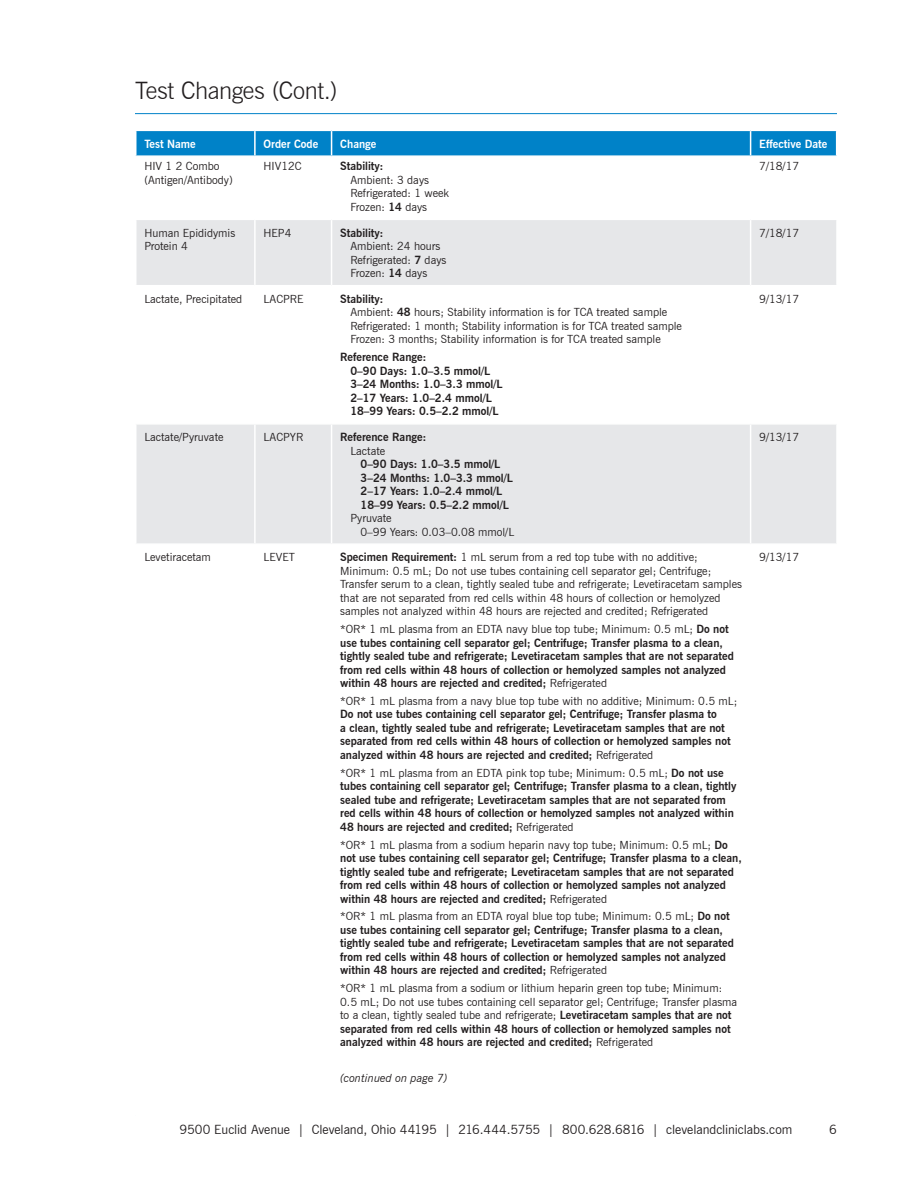
<style>
.page{position:relative;width:918px;height:1188px;background:#fff}
.page>*{position:absolute;margin:0;border:0;box-sizing:border-box;transform-origin:0 0}
.t1{font:300 24px "News Gothic BT";letter-spacing:-.015em;color:#231f20}
.t2{font:12.75px "News Gothic BT";letter-spacing:-.005em;color:#231f20}
.t3{font:700 11.25px/13.5px "News Gothic BT";color:#231f20}
.t4{font:11.25px/13.5px "News Gothic BT";color:#231f20}
.t5{font:700 11.25px "News Gothic BT";color:#fff}
.t6{font:italic 11.25px "News Gothic BT";color:#231f20}
.s1{font-weight:700}
.s2{font-weight:400}
</style>
<div class="page">
<svg style="left:136px;top:220px;width:700px;height:323px;fill:#e6e7e9"></svg>
<hr style="left:254px;top:220px;width:2px;height:65px;background:#fff">
<hr style="left:331px;top:220px;width:1px;height:65px;background:#fff">
<hr style="left:750px;top:220px;width:1px;height:65px;background:#fff">
<hr style="left:135px;top:285px;width:120px;height:1px;background:#fff">
<hr style="left:255px;top:285px;width:77px;height:1px;background:#fff">
<hr style="left:254px;top:286px;width:2px;height:137px;background:#fff">
<hr style="left:332px;top:285px;width:419px;height:1px;background:#fff">
<hr style="left:331px;top:286px;width:1px;height:137px;background:#fff">
<hr style="left:751px;top:285px;width:87px;height:1px;background:#fff">
<hr style="left:750px;top:286px;width:1px;height:137px;background:#fff">
<hr style="left:135px;top:423px;width:120px;height:2px;background:#fff">
<hr style="left:255px;top:423px;width:77px;height:2px;background:#fff">
<hr style="left:254px;top:425px;width:2px;height:118px;background:#fff">
<hr style="left:332px;top:423px;width:419px;height:2px;background:#fff">
<hr style="left:331px;top:425px;width:1px;height:118px;background:#fff">
<hr style="left:751px;top:423px;width:87px;height:2px;background:#fff">
<hr style="left:750px;top:425px;width:1px;height:118px;background:#fff">
<hr style="left:135px;top:113px;width:702px;height:1px;background:#0082c8">
<svg style="left:136px;top:130px;width:701px;height:25px;background:#0d88ca"></svg>
<h1 class="t1" style="left:135px;top:76px;width:204px">Test Changes (Cont.)</h1>
<p class="t5" style="left:144px;top:137px;width:53px">Test Name</p>
<p class="t5" style="left:264px;top:137px;width:56px">Order Code</p>
<p class="t5" style="left:340px;top:137px;width:38px">Change</p>
<p class="t5" style="left:759px;top:137px;width:70px">Effective Date</p>
<p class="t4" style="left:144px;top:159px;width:90px">HIV 1 2 Combo (Antigen/Antibody)</p>
<p class="t4" style="left:264px;top:159px;width:40px">HIV12C</p>
<p class="t3" style="left:340px;top:159px;width:45px">Stability:</p>
<p class="t4" style="left:350px;top:173px;width:100px">Ambient: 3 days<br>Refrigerated: 1 week<br>Frozen: <span class="s1">14</span> days</p>
<p class="t4" style="left:759px;top:159px;width:41px">7/18/17</p>
<p class="t4" style="left:144px;top:226px;width:92px">Human Epididymis<br>Protein 4</p>
<p class="t4" style="left:264px;top:226px;width:30px">HEP4</p>
<p class="t3" style="left:340px;top:226px;width:45px">Stability:</p>
<p class="t4" style="left:350px;top:239px;width:98px">Ambient: 24 hours<br>Refrigerated: <span class="s1">7</span> days<br>Frozen: <span class="s1">14</span> days</p>
<p class="t4" style="left:759px;top:226px;width:41px">7/18/17</p>
<p class="t4" style="left:144px;top:292px;width:99px">Lactate, Precipitated</p>
<p class="t4" style="left:264px;top:292px;width:42px">LACPRE</p>
<p class="t4" style="left:350px;top:292px;width:333px;text-indent:-10px"><span class="s1">Stability:<br></span>Ambient: <span class="s1">48</span> hours; Stability information is for TCA treated sample Refrigerated: 1 month; Stability information is for TCA treated sample Frozen: 3 months; Stability information is for TCA treated sample</p>
<p class="t3" style="left:350px;top:350px;width:154px;text-indent:-10px">Reference Range:<br>0–90 Days: 1.0–3.5 mmol/L<br>3–24 Months: 1.0–3.3 mmol/L<br>2–17 Years: 1.0–2.4 mmol/L<br>18–99 Years: 0.5–2.2 mmol/L</p>
<p class="t4" style="left:759px;top:292px;width:41px">9/13/17</p>
<p class="t4" style="left:144px;top:430px;width:81px">Lactate/Pyruvate</p>
<p class="t4" style="left:264px;top:430px;width:41px">LACPYR</p>
<p class="t3" style="left:340px;top:430px;width:88px">Reference Range:</p>
<p class="t4" style="left:350px;top:444px;width:36px">Lactate</p>
<p class="t3" style="left:361px;top:457px;width:154px">0–90 Days: 1.0–3.5 mmol/L<br>3–24 Months: 1.0–3.3 mmol/L<br>2–17 Years: 1.0–2.4 mmol/L<br>18–99 Years: 0.5–2.2 mmol/L</p>
<p class="t4" style="left:361px;top:511px;width:155px;text-indent:-10px">Pyruvate<br>0–99 Years: 0.03–0.08 mmol/L</p>
<p class="t4" style="left:759px;top:430px;width:41px">9/13/17</p>
<p class="t4" style="left:144px;top:551px;width:68px">Levetiracetam</p>
<p class="t4" style="left:264px;top:551px;width:33px">LEVET</p>
<p class="t4" style="left:340px;top:551px;width:403px"><span class="s1">Specimen Requirement:</span> 1 mL serum from a red top tube with no additive; Minimum: 0.5 mL; Do not use tubes containing cell separator gel; Centrifuge; Transfer serum to a clean, tightly sealed tube and refrigerate; Levetiracetam samples that are not separated from red cells within 48 hours of collection or hemolyzed samples not analyzed within 48 hours are rejected and credited; Refrigerated</p>
<p class="t3" style="left:340px;top:622px;width:395px"><span class="s2">*OR* 1 mL plasma from an EDTA navy blue top tube; Minimum: 0.5 mL;</span> Do not use tubes containing cell separator gel; Centrifuge; Transfer plasma to a clean, tightly sealed tube and refrigerate; Levetiracetam samples that are not separated from red cells within 48 hours of collection or hemolyzed samples not analyzed within 48 hours are rejected and credited; <span class="s2">Refrigerated</span></p>
<p class="t4" style="left:340px;top:694px;width:399px">*OR* 1 mL plasma from a navy blue top tube with no additive; Minimum: 0.5 mL;</p>
<p class="t3" style="left:340px;top:708px;width:392px">Do not use tubes containing cell separator gel; Centrifuge; Transfer plasma to<br>a clean, tightly sealed tube and refrigerate; Levetiracetam samples that are not separated from red cells within 48 hours of collection or hemolyzed samples not analyzed within 48 hours are rejected and credited; <span class="s2">Refrigerated</span></p>
<p class="t3" style="left:340px;top:766px;width:398px"><span class="s2">*OR* 1 mL plasma from an EDTA pink top tube; Minimum: 0.5 mL;</span> Do not use tubes containing cell separator gel; Centrifuge; Transfer plasma to a clean, tightly sealed tube and refrigerate; Levetiracetam samples that are not separated from red cells within 48 hours of collection or hemolyzed samples not analyzed within 48 hours are rejected and credited; <span class="s2">Refrigerated</span></p>
<p class="t3" style="left:340px;top:838px;width:403px"><span class="s2">*OR* 1 mL plasma from a sodium heparin navy top tube; Minimum: 0.5 mL;</span> Do not use tubes containing cell separator gel; Centrifuge; Transfer plasma to a clean, tightly sealed tube and refrigerate; Levetiracetam samples that are not separated from red cells within 48 hours of collection or hemolyzed samples not analyzed within 48 hours are rejected and credited; <span class="s2">Refrigerated</span></p>
<p class="t3" style="left:340px;top:910px;width:395px"><span class="s2">*OR* 1 mL plasma from an EDTA royal blue top tube; Minimum: 0.5 mL;</span> Do not use tubes containing cell separator gel; Centrifuge; Transfer plasma to a clean, tightly sealed tube and refrigerate; Levetiracetam samples that are not separated from red cells within 48 hours of collection or hemolyzed samples not analyzed within 48 hours are rejected and credited; <span class="s2">Refrigerated</span></p>
<p class="t4" style="left:340px;top:981px;width:399px">*OR* 1 mL plasma from a sodium or lithium heparin green top tube; Minimum:<br>0.5 mL; Do not use tubes containing cell separator gel; Centrifuge; Transfer plasma to a clean, tightly sealed tube and refrigerate; <span class="s1">Levetiracetam samples that are not separated from red cells within 48 hours of collection or hemolyzed samples not analyzed within 48 hours are rejected and credited;</span> Refrigerated</p>
<p class="t6" style="left:340px;top:1071px;width:109px">(continued on page 7)</p>
<p class="t4" style="left:759px;top:551px;width:41px">9/13/17</p>
<p class="t2" style="left:180px;top:1122px;width:614px">9500 Euclid Avenue | Cleveland, Ohio 44195 | 216.444.5755 | 800.628.6816 | clevelandcliniclabs.com</p>
<p class="t2" style="left:829px;top:1122px;width:9px">6</p>
</div>
